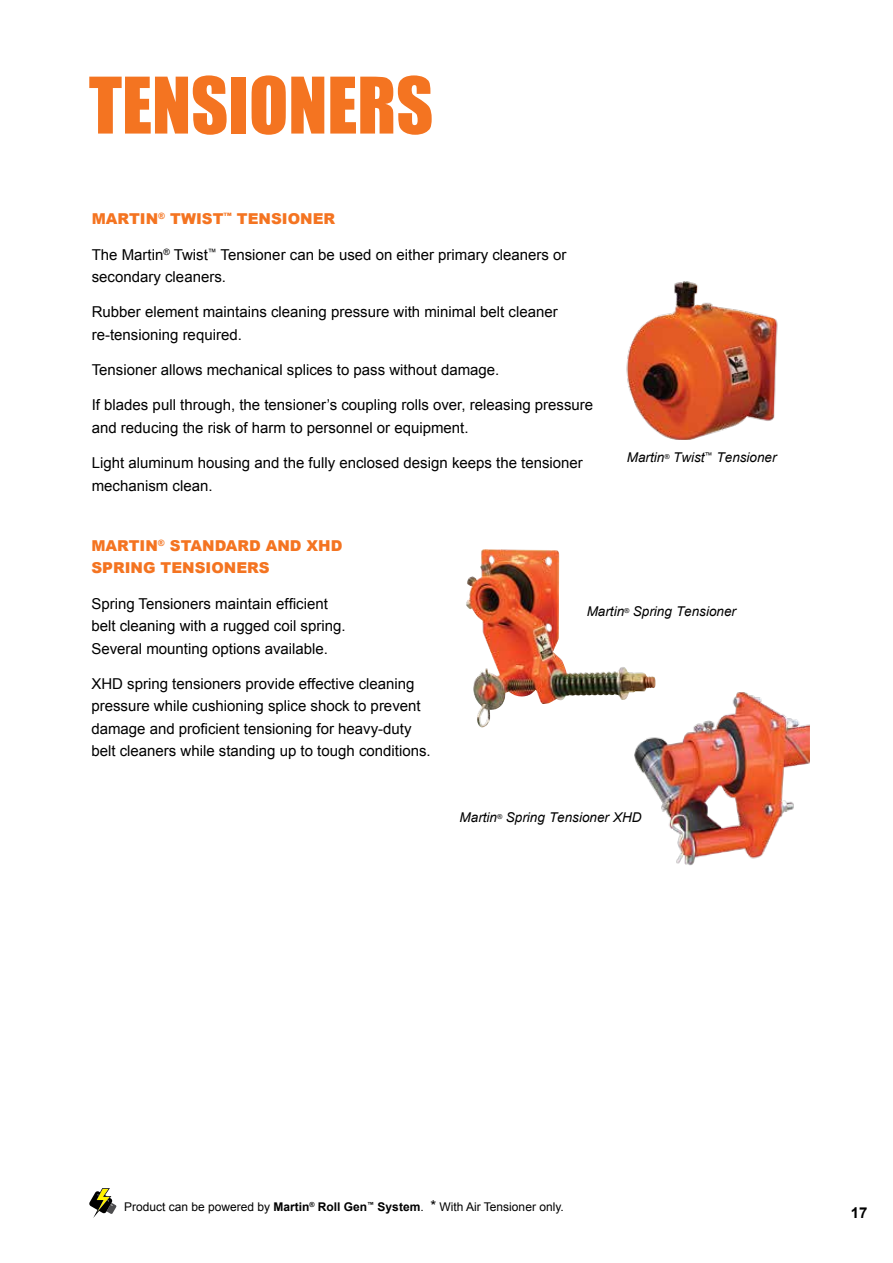
<style>
.page{position:relative;width:893px;height:1263px;background:#fff}
.page>*{position:absolute;margin:0;border:0;box-sizing:border-box;transform-origin:0 0}
.t1{font:72px "Impact";color:#f47421}
.t2{font:15px/22.5px "Arial";color:#000}
.t3{font:900 15px/22.5px "Arial";color:#f47421}
.t4{font:700 15px "Arial";color:#000}
.t5{font:italic 13.5px "Arial";color:#000}
.t6{font:12px "Arial";color:#000}
.s1{font-weight:700}
.s2{font-size:15px}
</style>
<div class="page">
<svg style="left:89px;top:1188px;width:28px;height:30px"></svg>
<hr style="left:0;top:1204px;width:1px;height:59px;background:#000">
<img style="left:466px;top:549px;width:186px;height:179px">
<img style="left:626px;top:281px;width:152px;height:159px">
<img style="left:634px;top:692px;width:175px;height:173px">
<h1 class="t1" style="left:89px;top:49px;width:346px">TENSIONERS</h1>
<p class="t3" style="left:92px;top:207px;width:245px">MARTIN<sup>®</sup> TWIST<sup>™</sup> TENSIONER</p>
<p class="t2" style="left:92px;top:243px;width:476px">The Martin<sup>®</sup> Twist<sup>™</sup> Tensioner can be used on either primary cleaners or secondary cleaners.</p>
<p class="t2" style="left:92px;top:301px;width:467px">Rubber element maintains cleaning pressure with minimal belt cleaner re-tensioning required.</p>
<p class="t2" style="left:92px;top:359px;width:409px">Tensioner allows mechanical splices to pass without damage.</p>
<p class="t2" style="left:92px;top:394px;width:503px">If blades pull through, the tensioner’s coupling rolls over, releasing pressure and reducing the risk of harm to personnel or equipment.</p>
<p class="t2" style="left:92px;top:452px;width:493px">Light aluminum housing and the fully enclosed design keeps the tensioner mechanism clean.</p>
<p class="t5" style="left:627px;top:449px;width:151px">Martin<sup>®</sup> Twist<sup>™</sup> Tensioner</p>
<p class="t3" style="left:91px;top:534px;width:253px">MARTIN<sup>®</sup> STANDARD AND XHD<br>SPRING TENSIONERS</p>
<p class="t2" style="left:91px;top:592px;width:256px">Spring Tensioners maintain efficient belt cleaning with a rugged coil spring.<br>Several mounting options available.</p>
<p class="t2" style="left:91px;top:672px;width:341px">XHD spring tensioners provide effective cleaning pressure while cushioning splice shock to prevent damage and proficient tensioning for heavy-duty belt cleaners while standing up to tough conditions.</p>
<p class="t5" style="left:587px;top:603px;width:151px">Martin<sup>®</sup> Spring Tensioner</p>
<p class="t5" style="left:460px;top:809px;width:184px">Martin<sup>®</sup> Spring Tensioner XHD</p>
<p class="t6" style="left:124px;top:1199px;width:441px">Product can be powered by <span class="s1">Martin</span><sup>®</sup> <span class="s1">Roll Gen</span><sup>™</sup> <span class="s1">System</span>. <span class="s2">*</span> With Air Tensioner only.</p>
<p class="t4" style="left:851px;top:1203px;width:18px">17</p>
</div>
